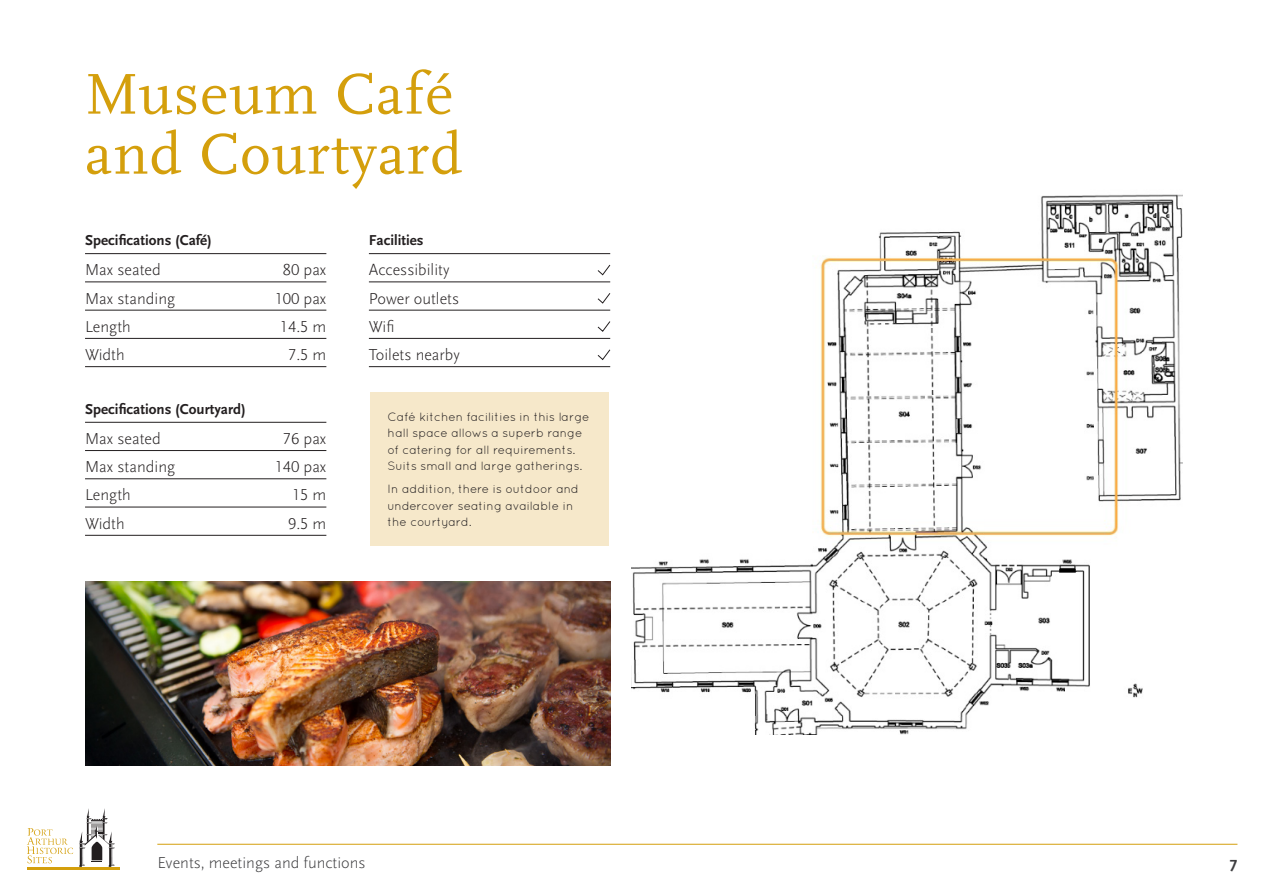
<style>
.page{position:relative;width:1263px;height:893px;background:#fff}
.page>*{position:absolute;margin:0;border:0;box-sizing:border-box;transform-origin:0 0}
.Venue_Name{font:60px/60px "Scala Offc";letter-spacing:.02em;color:#d49f0c}
.Specs{font:300 16.5px "Scala Sans OT";color:#231f20}
.t1{font:300 16.5px "Scala Sans OT";color:#3d3d3f}
.t2{font:700 16.5px "Scala Sans OT";color:#3d3d3f}
.t3{font:700 15px "Scala Sans OT";color:#231f20}
.Venue_Blurb{font:12px/16.5px "Quicksand";color:#231f20}
</style>
<div class="page">
<svg style="left:27px;top:828px;width:46px;height:35px"></svg>
<hr style="left:27px;top:867px;width:92px;height:3px;background:#d49f0c">
<svg style="left:79px;top:808px;width:36px;height:59px"></svg>
<hr style="left:157px;top:844px;width:1080px;height:1px;background:#d49f0c">
<hr style="left:85px;top:253px;width:241px;height:1px;background:#231f20">
<hr style="left:85px;top:281px;width:241px;height:1px;background:#231f20">
<hr style="left:85px;top:310px;width:241px;height:1px;background:#231f20">
<hr style="left:85px;top:338px;width:241px;height:1px;background:#231f20">
<hr style="left:85px;top:366px;width:241px;height:1px;background:#231f20">
<hr style="left:85px;top:422px;width:241px;height:1px;background:#231f20">
<hr style="left:85px;top:450px;width:241px;height:1px;background:#231f20">
<hr style="left:85px;top:478px;width:241px;height:1px;background:#231f20">
<hr style="left:85px;top:507px;width:241px;height:1px;background:#231f20">
<hr style="left:85px;top:535px;width:241px;height:1px;background:#231f20">
<hr style="left:369px;top:253px;width:241px;height:1px;background:#231f20">
<hr style="left:369px;top:281px;width:241px;height:1px;background:#231f20">
<hr style="left:369px;top:310px;width:241px;height:1px;background:#231f20">
<hr style="left:369px;top:338px;width:241px;height:1px;background:#231f20">
<hr style="left:369px;top:366px;width:241px;height:1px;background:#231f20">
<svg style="left:597px;top:264px;width:14px;height:12px"></svg>
<svg style="left:597px;top:293px;width:14px;height:11px"></svg>
<svg style="left:597px;top:321px;width:14px;height:11px"></svg>
<svg style="left:597px;top:349px;width:14px;height:11px"></svg>
<img style="left:631px;top:194px;width:552px;height:541px">
<img style="left:85px;top:581px;width:525px;height:184px">
<div style="left:370px;top:392px;width:239px;height:98px;background:#f6e8ca"></div>
<div style="left:370px;top:465px;width:239px;height:81px;background:#f6e8ca"></div>
<p class="Venue_Name" style="left:85px;top:66px;width:379px">Museum Café and Courtyard</p>
<p class="t3" style="left:85px;top:232px;width:128px">Specifications (Café)</p>
<p class="Specs" style="left:85px;top:261px;width:77px">Max seated</p>
<p class="Specs" style="left:283px;top:261px;width:45px">80 pax</p>
<p class="Specs" style="left:85px;top:289px;width:92px">Max standing</p>
<p class="Specs" style="left:275px;top:289px;width:53px">100 pax</p>
<p class="Specs" style="left:85px;top:318px;width:47px">Length</p>
<p class="Specs" style="left:280px;top:318px;width:48px">14.5 m</p>
<p class="Specs" style="left:85px;top:346px;width:41px">Width</p>
<p class="Specs" style="left:288px;top:346px;width:40px">7.5 m</p>
<p class="t3" style="left:85px;top:400px;width:162px">Specifications (Courtyard)</p>
<p class="Specs" style="left:85px;top:430px;width:77px">Max seated</p>
<p class="Specs" style="left:283px;top:430px;width:45px">76 pax</p>
<p class="Specs" style="left:85px;top:458px;width:92px">Max standing</p>
<p class="Specs" style="left:275px;top:458px;width:53px">140 pax</p>
<p class="Specs" style="left:85px;top:486px;width:47px">Length</p>
<p class="Specs" style="left:292px;top:486px;width:36px">15 m</p>
<p class="Specs" style="left:85px;top:514px;width:41px">Width</p>
<p class="Specs" style="left:288px;top:514px;width:40px">9.5 m</p>
<p class="t3" style="left:369px;top:232px;width:56px">Facilities</p>
<p class="Specs" style="left:369px;top:261px;width:82px">Accessibility</p>
<p class="Specs" style="left:369px;top:289px;width:92px">Power outlets</p>
<p class="Specs" style="left:369px;top:318px;width:27px">Wifi</p>
<p class="Specs" style="left:369px;top:346px;width:92px">Toilets nearby</p>
<p class="Venue_Blurb" style="left:387px;top:408px;width:204px">Café kitchen facilities in this large hall space allows a superb range of catering for all requirements.<br>Suits small and large gatherings.</p>
<p class="Venue_Blurb" style="left:387px;top:480px;width:193px">In addition, there is outdoor and undercover seating available in the courtyard.</p>
<h2 class="t1" style="left:157px;top:854px;width:210px">Events, meetings and functions</h2>
<h2 class="t2" style="left:1230px;top:854px;width:9px">7</h2>
</div>
